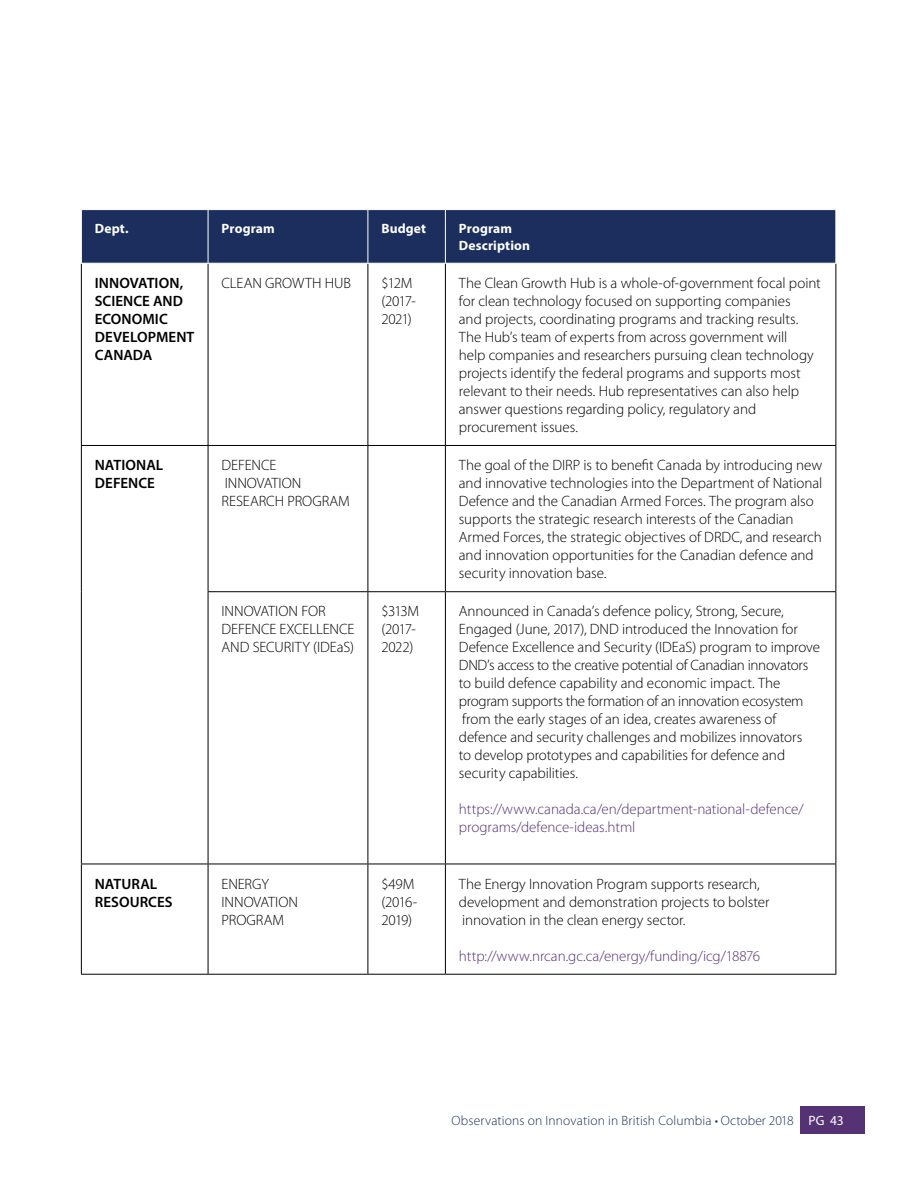
<style>
.page{position:relative;width:918px;height:1188px;background:#fff}
.page>*{position:absolute;margin:0;border:0;box-sizing:border-box;transform-origin:0 0}
.t1{font:300 15px/18px "Myriad Pro";letter-spacing:-.005em;color:#000}
.t2{font:300 15px/18px "Myriad Pro";letter-spacing:-.005em;color:#553274}
.t3{font:600 15px/18px "Myriad Pro";letter-spacing:.005em;color:#000}
.t4{font:300 15px/18px "Myriad Pro";letter-spacing:-.04em;color:#000}
.t5{font:300 15px/18px "Myriad Pro";letter-spacing:-.035em;color:#000}
.t6{font:300 13.5px "Myriad Pro";letter-spacing:.01em;color:#1b2e5d}
.Subheader{font:700 13.5px "Myriad Pro";letter-spacing:.01em;color:#fff}
.s1{font-weight:400;color:#fff}
</style>
<div class="page">
<div style="left:800px;top:1107px;width:65px;height:27px;background:#553274"></div>
<div style="left:82px;top:210px;width:754px;height:53px;background:#1b2e5d"></div>
<hr style="left:81px;top:264px;width:1px;height:181px;background:#000">
<hr style="left:208px;top:264px;width:1px;height:181px;background:#000">
<hr style="left:368px;top:264px;width:1px;height:181px;background:#000">
<hr style="left:445px;top:264px;width:1px;height:181px;background:#000">
<hr style="left:836px;top:264px;width:1px;height:181px;background:#000">
<hr style="left:81px;top:445px;width:127px;height:1px;background:#000">
<hr style="left:81px;top:446px;width:1px;height:146px;background:#000">
<hr style="left:208px;top:445px;width:160px;height:1px;background:#000">
<hr style="left:208px;top:446px;width:1px;height:145px;background:#000">
<hr style="left:368px;top:445px;width:77px;height:1px;background:#000">
<hr style="left:368px;top:446px;width:1px;height:145px;background:#000">
<hr style="left:445px;top:445px;width:391px;height:1px;background:#000">
<hr style="left:445px;top:446px;width:1px;height:145px;background:#000">
<hr style="left:836px;top:446px;width:1px;height:145px;background:#000">
<hr style="left:81px;top:592px;width:1px;height:272px;background:#000">
<hr style="left:208px;top:591px;width:160px;height:1px;background:#000">
<hr style="left:208px;top:592px;width:1px;height:272px;background:#000">
<hr style="left:368px;top:591px;width:77px;height:1px;background:#000">
<hr style="left:368px;top:592px;width:1px;height:272px;background:#000">
<hr style="left:445px;top:591px;width:391px;height:1px;background:#000">
<hr style="left:445px;top:592px;width:1px;height:272px;background:#000">
<hr style="left:836px;top:592px;width:1px;height:272px;background:#000">
<hr style="left:81px;top:864px;width:127px;height:1px;background:#000">
<hr style="left:81px;top:864px;width:1px;height:110px;background:#000">
<hr style="left:208px;top:864px;width:160px;height:1px;background:#000">
<hr style="left:208px;top:864px;width:1px;height:110px;background:#000">
<hr style="left:368px;top:864px;width:77px;height:1px;background:#000">
<hr style="left:368px;top:864px;width:1px;height:110px;background:#000">
<hr style="left:445px;top:864px;width:391px;height:1px;background:#000">
<hr style="left:445px;top:864px;width:1px;height:110px;background:#000">
<hr style="left:836px;top:864px;width:1px;height:110px;background:#000">
<hr style="left:81px;top:974px;width:127px;height:1px;background:#000">
<hr style="left:208px;top:974px;width:160px;height:1px;background:#000">
<hr style="left:368px;top:974px;width:77px;height:1px;background:#000">
<hr style="left:445px;top:974px;width:391px;height:1px;background:#000">
<hr style="left:208px;top:210px;width:1px;height:53px;background:#fff">
<hr style="left:368px;top:210px;width:1px;height:53px;background:#fff">
<hr style="left:445px;top:210px;width:1px;height:53px;background:#fff">
<p class="Subheader" style="left:95px;top:220px;width:35px">Dept.</p>
<p class="Subheader" style="left:222px;top:220px;width:55px">Program</p>
<p class="Subheader" style="left:381px;top:220px;width:46px">Budget</p>
<p class="Subheader" style="left:459px;top:220px;width:55px">Program</p>
<p class="Subheader" style="left:459px;top:236px;width:73px">Description</p>
<p class="t3" style="left:95px;top:274px;width:101px">INNOVATION,<br>SCIENCE AND<br>ECONOMIC<br>DEVELOPMENT<br>CANADA</p>
<p class="t1" style="left:222px;top:274px;width:131px">CLEAN GROWTH HUB</p>
<p class="t4" style="left:381px;top:274px;width:36px">$12M (2017-<br>2021)</p>
<p class="t1" style="left:459px;top:274px;width:363px">The Clean Growth Hub is a whole-of-government focal point for clean technology focused on supporting companies<br>and projects, coordinating programs and tracking results.<br>The Hub’s team of experts from across government will<br>help companies and researchers pursuing clean technology projects identify the federal programs and supports most relevant to their needs. Hub representatives can also help answer questions regarding policy, regulatory and procurement issues.</p>
<p class="t3" style="left:95px;top:456px;width:70px">NATIONAL<br>DEFENCE</p>
<p class="t1" style="left:222px;top:456px;width:130px">DEFENCE<br>INNOVATION<br>RESEARCH PROGRAM</p>
<p class="t1" style="left:459px;top:456px;width:365px">The goal of the DIRP is to benefit Canada by introducing new and innovative technologies into the Department of National Defence and the Canadian Armed Forces. The program also supports the strategic research interests of the Canadian Armed Forces, the strategic objectives of DRDC, and research and innovation opportunities for the Canadian defence and security innovation base.</p>
<p class="t1" style="left:222px;top:603px;width:134px">INNOVATION FOR<br>DEFENCE EXCELLENCE<br>AND SECURITY (IDEaS)</p>
<p class="t5" style="left:381px;top:603px;width:39px">$313M (2017-<br>2022)</p>
<p class="t1" style="left:459px;top:603px;width:363px">Announced in Canada’s defence policy, Strong, Secure, Engaged (June, 2017), DND introduced the Innovation for Defence Excellence and Security (IDEaS) program to improve DND’s access to the creative potential of Canadian innovators to build defence capability and economic impact. The program supports the formation of an innovation ecosystem</p>
<p class="t1" style="left:459px;top:711px;width:345px">from the early stages of an idea, creates awareness of defence and security challenges and mobilizes innovators to develop prototypes and capabilities for defence and security capabilities.</p>
<p class="t2" style="left:459px;top:801px;width:347px">https://www.canada.ca/en/department-national-defence/ programs/defence-ideas.html</p>
<p class="t3" style="left:95px;top:874px;width:79px">NATURAL<br>RESOURCES</p>
<p class="t1" style="left:222px;top:875px;width:78px">ENERGY<br>INNOVATION<br>PROGRAM</p>
<p class="t4" style="left:381px;top:875px;width:37px">$49M (2016-<br>2019)</p>
<p class="t1" style="left:459px;top:875px;width:312px">The Energy Innovation Program supports research, development and demonstration projects to bolster innovation in the clean energy sector.</p>
<p class="t2" style="left:459px;top:947px;width:303px">http://www.nrcan.gc.ca/energy/funding/icg/18876</p>
<p class="t6" style="left:452px;top:1113px;width:394px">Observations on Innovation in British Columbia • October 2018 <span class="s1">PG 43</span></p>
</div>
